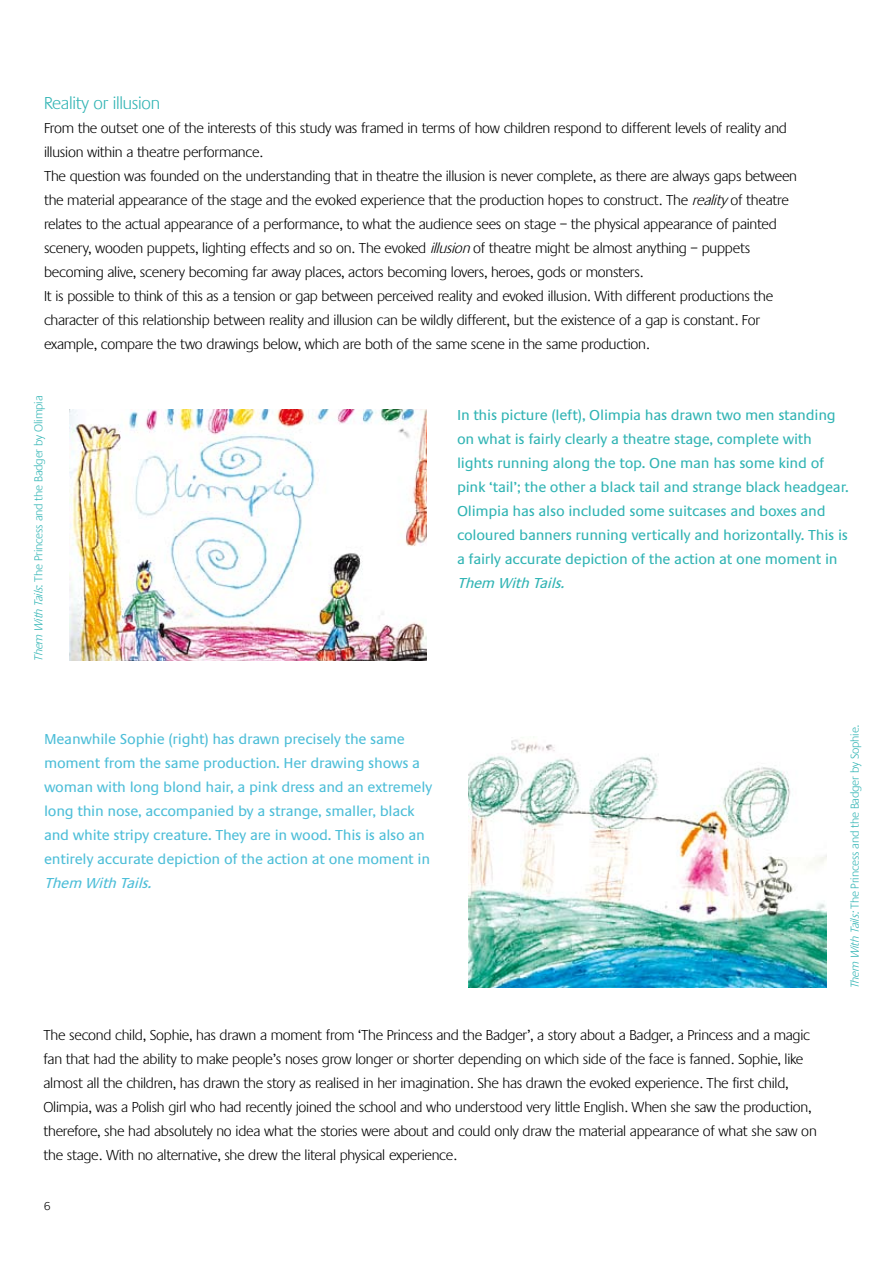
<style>
.page{position:relative;width:893px;height:1263px;background:#fff}
.page>*{position:absolute;margin:0;border:0;box-sizing:border-box;transform-origin:0 0}
.t1{font:300 18px "Praxis LT";letter-spacing:-.015em;color:#31b4b4}
.t2{font:300 15px/24px "Praxis LT";letter-spacing:-.015em;color:#000}
.t3{font:15px/24px "Praxis LT";letter-spacing:-.015em;color:#31b4b4}
.t4{font:15px/24px "Praxis LT";letter-spacing:-.015em;color:#4dbed8}
.t5{font:italic 15px "Praxis LT";color:#31b4b4}
.t6{font:italic 15px "Praxis LT";color:#4dbed8}
.t7{font:300 12px "Praxis LT";letter-spacing:-.015em;color:#31b4b4}
.t8{font:300 12px "Praxis LT";color:#000}
.s1{font-style:italic}
</style>
<div class="page">
<img style="left:70px;top:409px;width:357px;height:252px">
<img style="left:469px;top:739px;width:357px;height:249px">
<p class="t1" style="left:44px;top:93px;width:118px">Reality or illusion</p>
<p class="t2" style="left:44px;top:116px;width:754px">From the outset one of the interests of this study was framed in terms of how children respond to different levels of reality and illusion within a theatre performance.<br>The question was founded on the understanding that in theatre the illusion is never complete, as there are always gaps between the material appearance of the stage and the evoked experience that the production hopes to construct. The <span class="s1">reality</span>of theatre relates to the actual appearance of a performance, to what the audience sees on stage – the physical appearance of painted scenery, wooden puppets, lighting effects and so on. The evoked <span class="s1">illusion</span>of theatre might be almost anything – puppets becoming alive, scenery becoming far away places, actors becoming lovers, heroes, gods or monsters.<br>It is possible to think of this as a tension or gap between perceived reality and evoked illusion. With different productions the character of this relationship between reality and illusion can be wildly different, but the existence of a gap is constant. For example, compare the two drawings below, which are both of the same scene in the same production.</p>
<p class="t7" style="left:32px;top:662px;width:268px;rotate:-90deg"><span class="s1">Them WithTails</span>: The Princess and the Badger by Olimpia</p>
<p class="t3" style="left:457px;top:403px;width:393px">In this picture (left), Olimpia has drawn two men standing on what is fairly clearly a theatre stage, complete with lights running along the top. One man has some kind of pink ‘tail’; the other a black tail and strange black headgear.<br>Olimpia has also included some suitcases and boxes and coloured banners running vertically and horizontally. This is a fairly accurate depiction of the action at one moment in</p>
<p class="t5" style="left:457px;top:575px;width:113px">Them WithTails.</p>
<p class="t4" style="left:44px;top:727px;width:390px">Meanwhile Sophie (right) has drawn precisely the same moment from the same production. Her drawing shows a woman with long blond hair, a pink dress and an extremely long thin nose, accompanied by a strange, smaller, black and white stripy creature. They are in wood. This is also an entirely accurate depiction of the action at one moment in</p>
<p class="t6" style="left:44px;top:875px;width:113px">Them WithTails.</p>
<p class="t7" style="left:848px;top:989px;width:266px;rotate:-90deg"><span class="s1">Them WithTails:</span>The Princess and the Badger by Sophie.</p>
<p class="t2" style="left:44px;top:1023px;width:775px">The second child, Sophie, has drawn a moment from ‘The Princess and the Badger’, a story about a Badger, a Princess and a magic fan that had the ability to make people’s noses grow longer or shorter depending on which side of the face is fanned. Sophie, like almost all the children, has drawn the story as realised in her imagination. She has drawn the evoked experience. The first child, Olimpia, was a Polish girl who had recently joined the school and who understood very little English. When she saw the production, therefore, she had absolutely no idea what the stories were about and could only draw the material appearance of what she saw on the stage. With no alternative, she drew the literal physical experience.</p>
<p class="t8" style="left:44px;top:1200px;width:8px">6</p>
</div>
